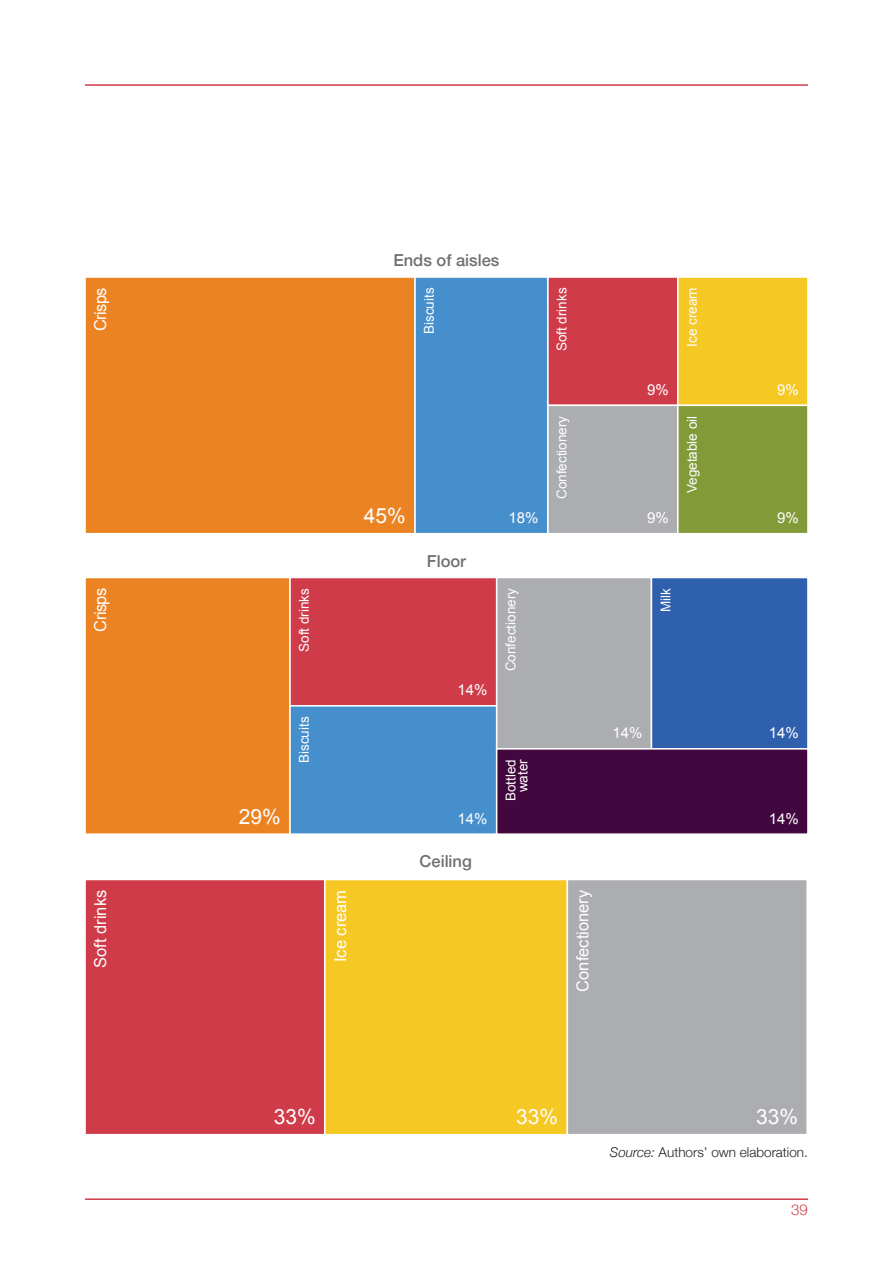
<style>
.page{position:relative;width:893px;height:1263px;background:#fff}
.page>*{position:absolute;margin:0;border:0;box-sizing:border-box;transform-origin:0 0}
.TESTO{font:21px "Arial";color:#fff}
.TESTO-2{font:16.5px "Arial";color:#fff}
.asse_x{font:500 16.5px "Helvetica Neue";color:#6f7073}
.TESTO-3{font:15px "Arial";color:#fff}
.t1{font:300 15px "Helvetica Neue";color:#cf3b49}
.TESTO-4{font:13.5px/12px "Arial";color:#fff;text-align:right}
.Source{font:300 13.5px "Helvetica Neue";color:#231f20}
.s1{font-style:italic}
</style>
<div class="page">
<hr style="left:85px;top:84px;width:723px;height:2px;background:#cf3b49">
<hr style="left:85px;top:1198px;width:723px;height:2px;background:#cf3b49">
<div style="left:84px;top:577px;width:207px;height:258px;background:#ec8322;border:2px solid #fff"></div>
<div style="left:289px;top:577px;width:208px;height:129px;background:#cf3b49;border:2px solid #fff"></div>
<div style="left:289px;top:705px;width:208px;height:130px;background:#458fcc;border:2px solid #fff"></div>
<div style="left:496px;top:577px;width:156px;height:173px;background:#acadb1;border:2px solid #fff"></div>
<div style="left:651px;top:577px;width:158px;height:173px;background:#2f60ad;border:2px solid #fff"></div>
<div style="left:496px;top:748px;width:313px;height:87px;background:#41073e;border:2px solid #fff"></div>
<div style="left:547px;top:276px;width:132px;height:130px;background:#cf3b49;border:2px solid #fff"></div>
<div style="left:547px;top:405px;width:132px;height:129px;background:#acadb1;border:2px solid #fff"></div>
<div style="left:677px;top:276px;width:132px;height:130px;background:#f6c824;border:2px solid #fff"></div>
<div style="left:677px;top:405px;width:132px;height:129px;background:#839a39;border:2px solid #fff"></div>
<div style="left:84px;top:276px;width:332px;height:258px;background:#ec8322;border:2px solid #fff"></div>
<div style="left:414px;top:276px;width:134px;height:258px;background:#458fcc;border:2px solid #fff"></div>
<div style="left:84px;top:879px;width:242px;height:256px;background:#cf3b49;border:2px solid #fff"></div>
<div style="left:324px;top:879px;width:244px;height:256px;background:#f6c824;border:2px solid #fff"></div>
<div style="left:567px;top:879px;width:241px;height:256px;background:#acadb1;border:2px solid #fff"></div>
<p class="TESTO-2" style="left:90px;top:331px;width:45px;rotate:-90deg">Crisps</p>
<p class="asse_x" style="left:393px;top:247px;width:108px">Ends of aisles</p>
<p class="TESTO-4" style="left:423px;top:334px;width:48px;rotate:-90deg">Biscuits</p>
<p class="TESTO-4" style="left:556px;top:351px;width:65px;rotate:-90deg">Soft drinks</p>
<p class="TESTO-2" style="left:90px;top:631px;width:45px;rotate:-90deg">Crisps</p>
<p class="TESTO-4" style="left:298px;top:652px;width:65px;rotate:-90deg">Soft drinks</p>
<p class="TESTO-4" style="left:298px;top:763px;width:48px;rotate:-90deg">Biscuits</p>
<p class="TESTO" style="left:364px;top:502px;width:44px">45%</p>
<p class="asse_x" style="left:427px;top:547px;width:41px">Floor</p>
<p class="TESTO-3" style="left:458px;top:680px;width:32px">14%</p>
<p class="TESTO" style="left:239px;top:802px;width:44px">29%</p>
<p class="TESTO-2" style="left:90px;top:968px;width:79px;rotate:-90deg">Soft drinks</p>
<p class="TESTO-2" style="left:329px;top:962px;width:74px;rotate:-90deg">Ice cream</p>
<p class="TESTO-3" style="left:458px;top:808px;width:32px">14%</p>
<p class="asse_x" style="left:420px;top:848px;width:54px">Ceiling</p>
<p class="TESTO-3" style="left:509px;top:508px;width:32px">18%</p>
<p class="TESTO-4" style="left:505px;top:671px;width:85px;rotate:-90deg">Confectionery</p>
<p class="TESTO-4" style="left:505px;top:801px;width:44px;rotate:-90deg">Bottled water</p>
<p class="TESTO-4" style="left:556px;top:499px;width:85px;rotate:-90deg">Confectionery</p>
<p class="TESTO-2" style="left:572px;top:992px;width:103px;rotate:-90deg">Confectionery</p>
<p class="TESTO-3" style="left:647px;top:380px;width:23px">9%</p>
<p class="TESTO-4" style="left:686px;top:347px;width:61px;rotate:-90deg">Ice cream</p>
<p class="TESTO-4" style="left:686px;top:493px;width:79px;rotate:-90deg">Vegetable oil</p>
<p class="TESTO-3" style="left:777px;top:380px;width:23px">9%</p>
<p class="TESTO-3" style="left:647px;top:508px;width:23px">9%</p>
<p class="TESTO-3" style="left:777px;top:508px;width:23px">9%</p>
<p class="TESTO-4" style="left:660px;top:612px;width:25px;rotate:-90deg">Milk</p>
<p class="TESTO-3" style="left:612px;top:723px;width:32px">14%</p>
<p class="TESTO-3" style="left:769px;top:723px;width:32px">14%</p>
<p class="TESTO-3" style="left:769px;top:808px;width:32px">14%</p>
<p class="TESTO" style="left:274px;top:1103px;width:44px">33%</p>
<p class="TESTO" style="left:516px;top:1103px;width:44px">33%</p>
<p class="TESTO" style="left:756px;top:1103px;width:44px">33%</p>
<p class="Source" style="left:610px;top:1141px;width:200px"><span class="s1">Source:</span> Authors’ own elaboration.</p>
<p class="t1" style="left:791px;top:1197px;width:18px">39</p>
</div>
